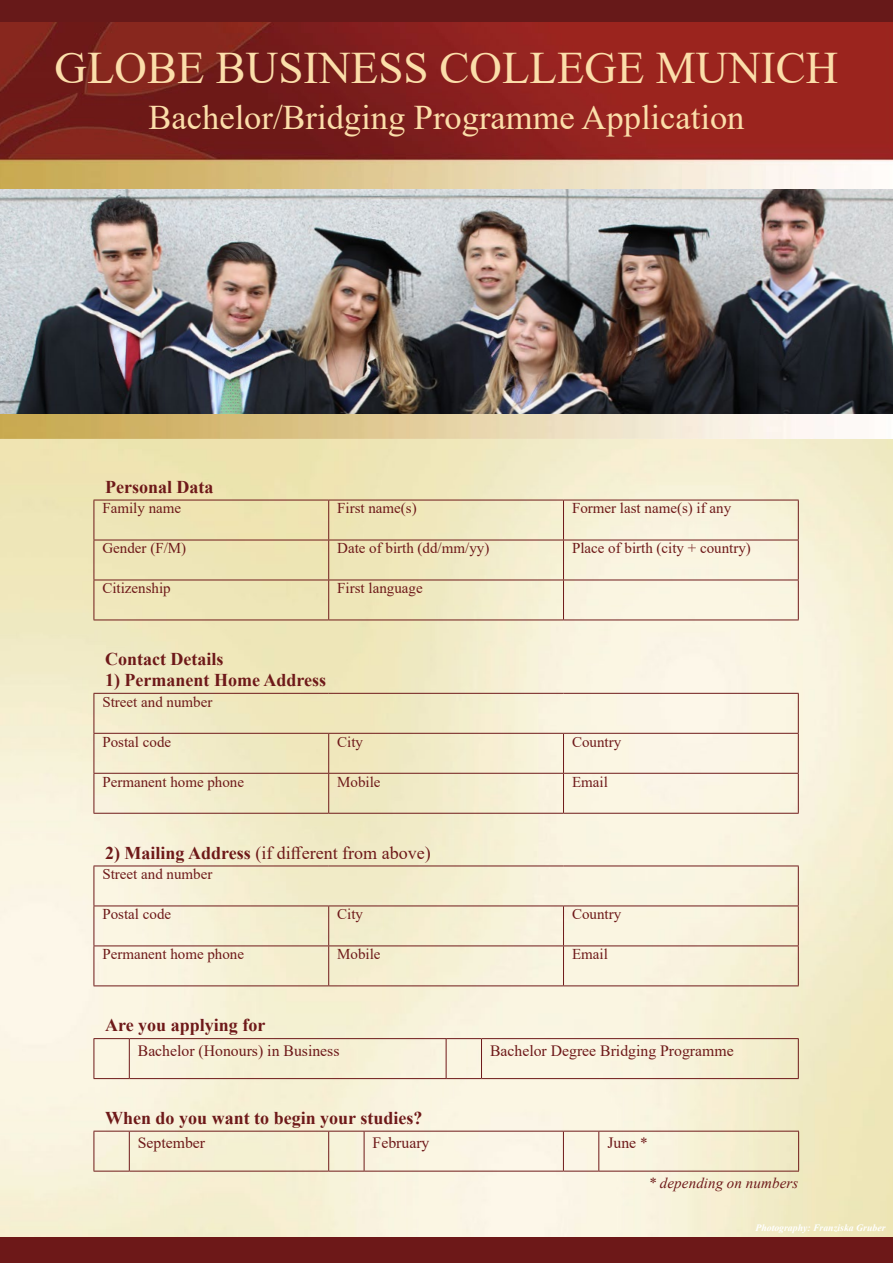
<style>
.page{position:relative;width:893px;height:1263px;background:#fff}
.page>*{position:absolute;margin:0;border:0;box-sizing:border-box;transform-origin:0 0}
.t1{font:45px "Times New Roman";color:#fbdeaa}
.t2{font:34.5px "Times New Roman";color:#fbdeaa}
.t3{font:700 18px "Times New Roman";color:#6e1919}
.t4{font:18px "Times New Roman";color:#6e1919}
.t5{font:15.75px "Times New Roman";color:#6e1919}
.t6{font:15px "Times New Roman";color:#6e1919}
.t7{font:italic 15px "Times New Roman";letter-spacing:.005em;color:#6e1919}
.t8{font:italic 700 9.75px "Times New Roman";color:#fff}
.s1{font-weight:700}
.s2{font-size:15.3px}
</style>
<div class="page">
<img style="left:0;top:188px;width:893px;height:227px">
<img style="left:0;top:439px;width:893px;height:798px">
<div style="left:0;top:1237px;width:893px;height:26px;background:#6d1818"></div>
<img style="left:0;top:415px;width:834px;height:24px">
<img style="left:0;top:21px;width:893px;height:167px">
<div style="left:0;top:0;width:893px;height:21px;background:#671919"></div>
<hr style="left:94px;top:500px;width:235px;height:1px;background:#6e1919">
<hr style="left:94px;top:500px;width:1px;height:40px;background:#6e1919">
<hr style="left:329px;top:500px;width:234px;height:1px;background:#6e1919">
<hr style="left:328px;top:500px;width:1px;height:40px;background:#6e1919">
<hr style="left:563px;top:500px;width:236px;height:1px;background:#6e1919">
<hr style="left:563px;top:500px;width:1px;height:40px;background:#6e1919">
<hr style="left:798px;top:500px;width:1px;height:40px;background:#6e1919">
<hr style="left:94px;top:540px;width:235px;height:1px;background:#6e1919">
<hr style="left:94px;top:540px;width:1px;height:40px;background:#6e1919">
<hr style="left:329px;top:540px;width:234px;height:1px;background:#6e1919">
<hr style="left:328px;top:540px;width:1px;height:40px;background:#6e1919">
<hr style="left:563px;top:540px;width:236px;height:1px;background:#6e1919">
<hr style="left:563px;top:540px;width:1px;height:40px;background:#6e1919">
<hr style="left:798px;top:540px;width:1px;height:40px;background:#6e1919">
<hr style="left:94px;top:580px;width:235px;height:1px;background:#6e1919">
<hr style="left:94px;top:580px;width:1px;height:40px;background:#6e1919">
<hr style="left:329px;top:580px;width:234px;height:1px;background:#6e1919">
<hr style="left:328px;top:580px;width:1px;height:40px;background:#6e1919">
<hr style="left:563px;top:580px;width:236px;height:1px;background:#6e1919">
<hr style="left:563px;top:580px;width:1px;height:40px;background:#6e1919">
<hr style="left:798px;top:580px;width:1px;height:40px;background:#6e1919">
<hr style="left:94px;top:620px;width:235px;height:1px;background:#6e1919">
<hr style="left:329px;top:620px;width:234px;height:1px;background:#6e1919">
<hr style="left:563px;top:620px;width:236px;height:1px;background:#6e1919">
<hr style="left:94px;top:693px;width:235px;height:1px;background:#6e1919">
<hr style="left:94px;top:694px;width:1px;height:39px;background:#6e1919">
<hr style="left:329px;top:693px;width:234px;height:1px;background:#6e1919">
<hr style="left:563px;top:693px;width:236px;height:1px;background:#6e1919">
<hr style="left:798px;top:694px;width:1px;height:39px;background:#6e1919">
<hr style="left:94px;top:733px;width:235px;height:1px;background:#6e1919">
<hr style="left:94px;top:734px;width:1px;height:39px;background:#6e1919">
<hr style="left:329px;top:733px;width:234px;height:1px;background:#6e1919">
<hr style="left:328px;top:734px;width:1px;height:39px;background:#6e1919">
<hr style="left:563px;top:733px;width:236px;height:1px;background:#6e1919">
<hr style="left:563px;top:734px;width:1px;height:39px;background:#6e1919">
<hr style="left:798px;top:734px;width:1px;height:39px;background:#6e1919">
<hr style="left:94px;top:773px;width:235px;height:1px;background:#6e1919">
<hr style="left:94px;top:774px;width:1px;height:39px;background:#6e1919">
<hr style="left:329px;top:773px;width:234px;height:1px;background:#6e1919">
<hr style="left:328px;top:774px;width:1px;height:39px;background:#6e1919">
<hr style="left:563px;top:773px;width:236px;height:1px;background:#6e1919">
<hr style="left:563px;top:774px;width:1px;height:39px;background:#6e1919">
<hr style="left:798px;top:774px;width:1px;height:39px;background:#6e1919">
<hr style="left:94px;top:813px;width:235px;height:1px;background:#6e1919">
<hr style="left:329px;top:813px;width:234px;height:1px;background:#6e1919">
<hr style="left:563px;top:813px;width:236px;height:1px;background:#6e1919">
<hr style="left:94px;top:865px;width:235px;height:1px;background:#6e1919">
<hr style="left:94px;top:866px;width:1px;height:39px;background:#6e1919">
<hr style="left:329px;top:865px;width:234px;height:1px;background:#6e1919">
<hr style="left:563px;top:865px;width:236px;height:1px;background:#6e1919">
<hr style="left:798px;top:866px;width:1px;height:39px;background:#6e1919">
<hr style="left:94px;top:905px;width:235px;height:1px;background:#6e1919">
<hr style="left:94px;top:906px;width:1px;height:39px;background:#6e1919">
<hr style="left:329px;top:905px;width:234px;height:1px;background:#6e1919">
<hr style="left:328px;top:906px;width:1px;height:39px;background:#6e1919">
<hr style="left:563px;top:905px;width:236px;height:1px;background:#6e1919">
<hr style="left:563px;top:906px;width:1px;height:39px;background:#6e1919">
<hr style="left:798px;top:906px;width:1px;height:39px;background:#6e1919">
<hr style="left:94px;top:945px;width:235px;height:1px;background:#6e1919">
<hr style="left:94px;top:946px;width:1px;height:39px;background:#6e1919">
<hr style="left:329px;top:945px;width:234px;height:1px;background:#6e1919">
<hr style="left:328px;top:946px;width:1px;height:39px;background:#6e1919">
<hr style="left:563px;top:945px;width:236px;height:1px;background:#6e1919">
<hr style="left:563px;top:946px;width:1px;height:39px;background:#6e1919">
<hr style="left:798px;top:946px;width:1px;height:39px;background:#6e1919">
<hr style="left:94px;top:985px;width:235px;height:1px;background:#6e1919">
<hr style="left:329px;top:985px;width:234px;height:1px;background:#6e1919">
<hr style="left:563px;top:985px;width:236px;height:1px;background:#6e1919">
<hr style="left:94px;top:1038px;width:35px;height:1px;background:#6e1919">
<hr style="left:94px;top:1039px;width:1px;height:39px;background:#6e1919">
<hr style="left:129px;top:1038px;width:317px;height:1px;background:#6e1919">
<hr style="left:129px;top:1039px;width:1px;height:39px;background:#6e1919">
<hr style="left:446px;top:1038px;width:35px;height:1px;background:#6e1919">
<hr style="left:446px;top:1039px;width:1px;height:39px;background:#6e1919">
<hr style="left:481px;top:1038px;width:318px;height:1px;background:#6e1919">
<hr style="left:481px;top:1039px;width:1px;height:39px;background:#6e1919">
<hr style="left:798px;top:1039px;width:1px;height:39px;background:#6e1919">
<hr style="left:94px;top:1078px;width:35px;height:1px;background:#6e1919">
<hr style="left:129px;top:1078px;width:317px;height:1px;background:#6e1919">
<hr style="left:446px;top:1078px;width:35px;height:1px;background:#6e1919">
<hr style="left:481px;top:1078px;width:318px;height:1px;background:#6e1919">
<hr style="left:94px;top:1131px;width:35px;height:1px;background:#6e1919">
<hr style="left:94px;top:1131px;width:1px;height:40px;background:#6e1919">
<hr style="left:129px;top:1131px;width:200px;height:1px;background:#6e1919">
<hr style="left:129px;top:1131px;width:1px;height:40px;background:#6e1919">
<hr style="left:329px;top:1131px;width:35px;height:1px;background:#6e1919">
<hr style="left:328px;top:1131px;width:1px;height:40px;background:#6e1919">
<hr style="left:364px;top:1131px;width:199px;height:1px;background:#6e1919">
<hr style="left:364px;top:1131px;width:1px;height:40px;background:#6e1919">
<hr style="left:563px;top:1131px;width:36px;height:1px;background:#6e1919">
<hr style="left:563px;top:1131px;width:1px;height:40px;background:#6e1919">
<hr style="left:599px;top:1131px;width:200px;height:1px;background:#6e1919">
<hr style="left:598px;top:1131px;width:1px;height:40px;background:#6e1919">
<hr style="left:798px;top:1131px;width:1px;height:40px;background:#6e1919">
<hr style="left:94px;top:1171px;width:35px;height:1px;background:#6e1919">
<hr style="left:129px;top:1171px;width:200px;height:1px;background:#6e1919">
<hr style="left:329px;top:1171px;width:35px;height:1px;background:#6e1919">
<hr style="left:364px;top:1171px;width:199px;height:1px;background:#6e1919">
<hr style="left:563px;top:1171px;width:36px;height:1px;background:#6e1919">
<hr style="left:599px;top:1171px;width:200px;height:1px;background:#6e1919">
<h1 class="t1" style="left:55px;top:36px;width:785px">GLOBE BUSINESS COLLEGE MUNICH</h1>
<h2 class="t2" style="left:148px;top:93px;width:597px">Bachelor/Bridging Programme Application</h2>
<p class="t3" style="left:105px;top:474px;width:110px">Personal Data</p>
<p class="t6" style="left:102px;top:498px;width:80px">Family name</p>
<p class="t6" style="left:337px;top:498px;width:81px">First name(s)</p>
<p class="t6" style="left:572px;top:498px;width:161px">Former last name(s) if any</p>
<p class="t6" style="left:102px;top:538px;width:85px">Gender (F/M)</p>
<p class="t6" style="left:337px;top:538px;width:154px">Date of birth (dd/mm/yy)</p>
<p class="t6" style="left:572px;top:538px;width:180px">Place of birth (city + country)</p>
<p class="t6" style="left:102px;top:578px;width:70px">Citizenship</p>
<p class="t6" style="left:337px;top:578px;width:87px">First language</p>
<p class="t3" style="left:105px;top:646px;width:120px">Contact Details</p>
<p class="t3" style="left:105px;top:667px;width:223px">1) Permanent Home Address</p>
<p class="t6" style="left:102px;top:691px;width:111px">Street and number</p>
<p class="t6" style="left:102px;top:731px;width:70px">Postal code</p>
<p class="t6" style="left:337px;top:731px;width:27px">City</p>
<p class="t6" style="left:572px;top:731px;width:51px">Country</p>
<p class="t6" style="left:102px;top:771px;width:143px">Permanent home phone</p>
<p class="t6" style="left:337px;top:771px;width:45px">Mobile</p>
<p class="t6" style="left:572px;top:771px;width:37px">Email</p>
<p class="t4" style="left:105px;top:840px;width:327px"><span class="s1">2) Mailing Address</span> (if different from above)</p>
<p class="t6" style="left:102px;top:864px;width:111px">Street and number</p>
<p class="t6" style="left:102px;top:904px;width:70px">Postal code</p>
<p class="t6" style="left:337px;top:904px;width:27px">City</p>
<p class="t6" style="left:572px;top:904px;width:51px">Country</p>
<p class="t6" style="left:102px;top:944px;width:143px">Permanent home phone</p>
<p class="t6" style="left:337px;top:944px;width:45px">Mobile</p>
<p class="t6" style="left:572px;top:944px;width:37px">Email</p>
<p class="t3" style="left:105px;top:1012px;width:162px">Are you applying for</p>
<p class="t5" style="left:138px;top:1039px;width:203px">Bachelor (Honours) in Business</p>
<p class="t5" style="left:490px;top:1039px;width:245px">Bachelor Degree Bridging Programme</p>
<p class="t3" style="left:105px;top:1105px;width:319px">When do you want to begin your studies?</p>
<p class="t5" style="left:138px;top:1132px;width:69px">September</p>
<p class="t5" style="left:373px;top:1132px;width:58px">February</p>
<p class="t5" style="left:607px;top:1132px;width:42px">June <span class="s2">*</span></p>
<p class="t7" style="left:649px;top:1173px;width:151px">* depending on numbers</p>
<p class="t8" style="left:755px;top:1220px;width:132px">Photography: Franziska Gruber</p>
</div>
